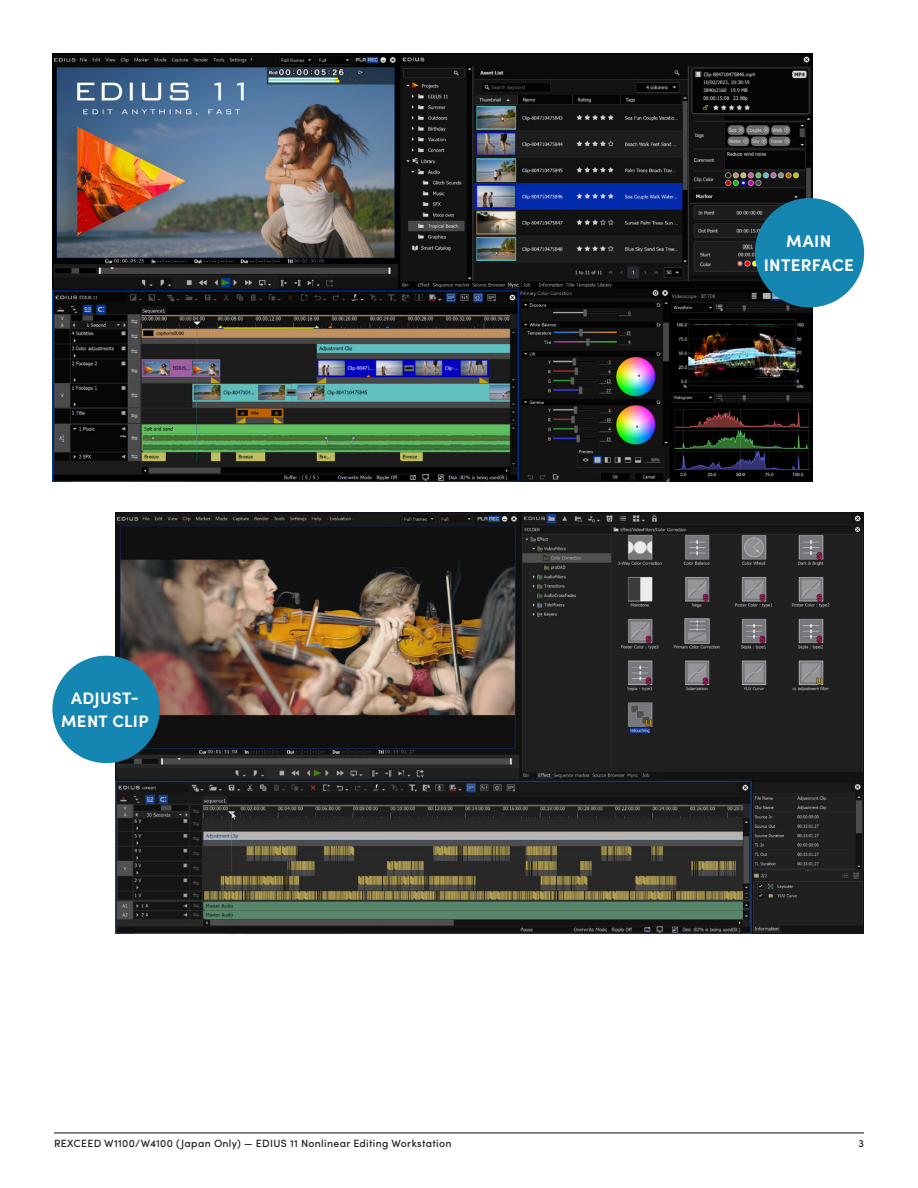
<style>
.page{position:relative;width:918px;height:1188px;background:#fff}
.page>*{position:absolute;margin:0;border:0;box-sizing:border-box;transform-origin:0 0}
.t1{font:700 16.95px/23.7px "Sofia Pro";letter-spacing:.02em;color:#fff;text-align:center}
.t2{font:700 16.65px/23.2px "Sofia Pro";letter-spacing:.02em;color:#fff;text-align:center}
.t3{font:500 10.5px "Sofia Pro";letter-spacing:.03em;color:#1d1d1b}
</style>
<div class="page">
<hr style="left:54px;top:1132px;width:810px;height:1px;background:#1d1d1b">
<img style="left:53px;top:54px;width:760px;height:428px">
<img style="left:116px;top:513px;width:748px;height:421px">
<div style="left:755px;top:198px;width:109px;height:109px;background:#1585b1;border-radius:50%"></div>
<div style="left:52px;top:656px;width:108px;height:107px;background:#1585b1;border-radius:50%"></div>
<h2 class="t2" style="left:61px;top:685px;width:89px">ADJUST-<br>MENT CLIP</h2>
<h1 class="t1" style="left:764px;top:228px;width:92px">MAIN<br>INTERFACE</h1>
<p class="t3" style="left:54px;top:1136px;width:399px">REXCEED W1100/W4100 (Japan Only) — EDIUS 11 Nonlinear Editing Workstation</p>
<p class="t3" style="left:859px;top:1136px;width:7px">3</p>
</div>
